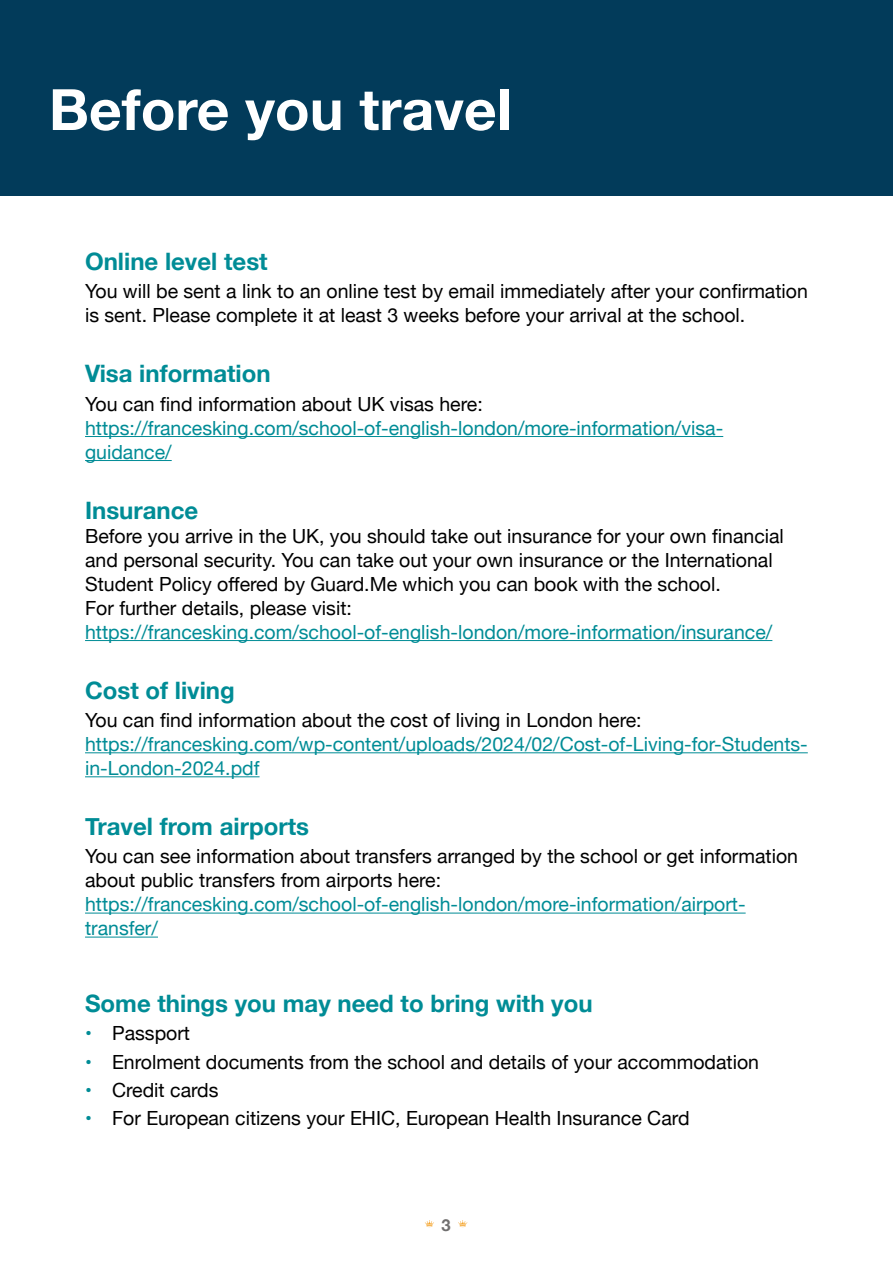
<style>
.page{position:relative;width:893px;height:1263px;background:#fff}
.page>*{position:absolute;margin:0;border:0;box-sizing:border-box;transform-origin:0 0}
.t1{font:700 57px "Helvetica Neue";color:#fff}
.t2{font:700 24px "Helvetica Neue";color:#008c96}
.t3{font:19.5px/24px "Helvetica Neue";color:#000}
.t4{font:19.5px/24px "Helvetica Neue";color:#008c96}
.t5{font:700 16.5px "Helvetica Neue";color:#706f6f}
.s1{font-weight:700;color:#008c96}
</style>
<div class="page">
<svg style="left:458px;top:1220px;width:10px;height:7px"></svg>
<svg style="left:425px;top:1220px;width:9px;height:7px"></svg>
<hr style="left:85px;top:436px;width:638px;height:1px;background:#008c96">
<hr style="left:85px;top:460px;width:87px;height:1px;background:#008c96">
<hr style="left:85px;top:640px;width:687px;height:1px;background:#008c96">
<hr style="left:85px;top:752px;width:723px;height:1px;background:#008c96">
<hr style="left:85px;top:776px;width:175px;height:1px;background:#008c96">
<hr style="left:85px;top:912px;width:661px;height:1px;background:#008c96">
<hr style="left:85px;top:936px;width:73px;height:1px;background:#008c96">
<div style="left:0;top:0;width:893px;height:196px;background:#023b5a"></div>
<h1 class="t1" style="left:49px;top:65px;width:464px">Before you travel</h1>
<p class="t2" style="left:85px;top:243px;width:184px">Online level test</p>
<p class="t3" style="left:85px;top:280px;width:724px">You will be sent a link to an online test by email immediately after your confirmation is sent. Please complete it at least 3 weeks before your arrival at the school.</p>
<p class="t2" style="left:85px;top:355px;width:187px">Visa information</p>
<p class="t3" style="left:85px;top:393px;width:399px">You can find information about UK visas here:</p>
<p class="t4" style="left:85px;top:417px;width:640px">https://francesking.com/school-of-english-london/more-information/visa&shy;guidance/</p>
<p class="t2" style="left:85px;top:491px;width:115px">Insurance</p>
<p class="t3" style="left:85px;top:525px;width:700px">Before you arrive in the UK, you should take out insurance for your own financial and personal security. You can take out your own insurance or the International Student Policy offered by Guard.Me which you can book with the school.<br>For further details, please visit:</p>
<p class="t4" style="left:85px;top:621px;width:689px">https://francesking.com/school-of-english-london/more-information/insurance/</p>
<p class="t2" style="left:85px;top:671px;width:151px">Cost of living</p>
<p class="t3" style="left:85px;top:709px;width:558px">You can find information about the cost of living in London here:</p>
<p class="t4" style="left:85px;top:733px;width:724px">https://francesking.com/wp-content/uploads/2024/02/Cost-of-Living-for-Students&shy;in-London-2024.pdf</p>
<p class="t2" style="left:85px;top:807px;width:225px">Travel from airports</p>
<p class="t3" style="left:85px;top:845px;width:714px">You can see information about transfers arranged by the school or get information about public transfers from airports here:</p>
<p class="t4" style="left:85px;top:893px;width:662px">https://francesking.com/school-of-english-london/more-information/airport&shy;transfer/</p>
<p class="t2" style="left:85px;top:985px;width:509px">Some things you may need to bring with you</p>
<p class="t3" style="left:85px;top:1022px;width:107px"><span class="s1">•</span> Passport</p>
<p class="t3" style="left:85px;top:1051px;width:675px"><span class="s1">•</span> Enrolment documents from the school and details of your accommodation</p>
<p class="t3" style="left:85px;top:1079px;width:135px"><span class="s1">•</span> Credit cards</p>
<p class="t3" style="left:85px;top:1107px;width:606px"><span class="s1">•</span> For European citizens your EHIC, European Health Insurance Card</p>
<p class="t5" style="left:441px;top:1212px;width:11px">3</p>
</div>
